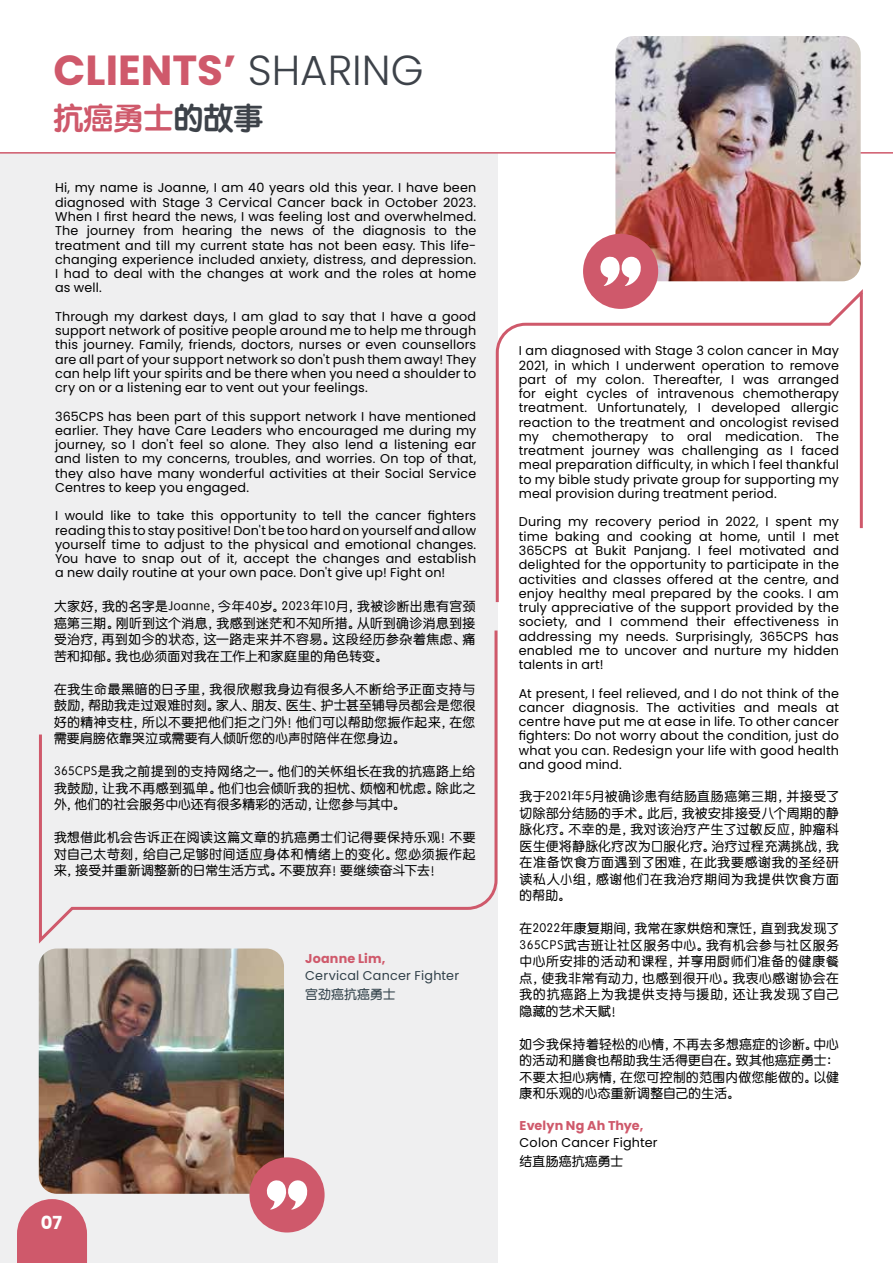
<style>
.page{position:relative;width:893px;height:1263px;background:#fff}
.page>*{position:absolute;margin:0;border:0;box-sizing:border-box;transform-origin:0 0}
.t1{font:700 42px "Poppins";color:#cf596b}
.t2{font:30px "ST Yuanti TC Bold";color:#cf596b}
.t3{font:700 18px "Poppins";color:#fff}
.t4{font:12.75px/14.2px "Poppins";letter-spacing:.01em;color:#000;text-align:justify}
.t5{font:12.75px/16.5px "ST Yuanti SC Regular";letter-spacing:.035em;color:#000;text-align:justify}
.t6{font:700 12.75px "Poppins";letter-spacing:.01em;color:#cf596b}
.t7{font:12.75px "Poppins";letter-spacing:.015em;color:#304049}
.t8{font:12.75px "ST Yuanti SC Regular";letter-spacing:.015em;color:#000}
.t9{font:12.75px "ST Yuanti SC Regular";letter-spacing:.015em;color:#304049}
.s1{font-weight:300;color:#3d4249}
.s2{color:#3d4249}
</style>
<div class="page">
<div style="left:0;top:153px;width:497px;height:1110px;background:#efeff0"></div>
<svg style="left:495px;top:285px;width:368px;height:320px"></svg>
<hr style="left:0;top:152px;width:893px;height:2px;background:#cf596b">
<img style="left:615px;top:36px;width:246px;height:245px">
<img style="left:39px;top:948px;width:245px;height:246px">
<div style="left:249px;top:1157px;width:76px;height:75px;background:#cf596b;border-radius:50%"></div>
<svg style="left:267px;top:1180px;width:41px;height:29px"></svg>
<div style="left:583px;top:234px;width:75px;height:75px;background:#cf596b;border-radius:50%"></div>
<svg style="left:600px;top:256px;width:41px;height:30px"></svg>
<svg style="left:39px;top:627px;width:459px;height:320px"></svg>
<svg style="left:17px;top:1199px;width:70px;height:64px;background:#d26a7a"></svg>
<h1 class="t1" style="left:54px;top:46px;width:371px">CLIENTS’ <span class="s1">SHARING</span></h1>
<h2 class="t2" style="left:54px;top:95px;width:212px">抗癌勇士<span class="s2">的故事</span></h2>
<p class="t4" style="left:55px;top:181px;width:423px">Hi, my name is Joanne, I am 40 years old this year. I have been diagnosed with Stage 3 Cervical Cancer back in October 2023.<br>When I first heard the news, I was feeling lost and overwhelmed.<br>The journey from hearing the news of the diagnosis to the treatment and till my current state has not been easy. This life&shy;changing experience included anxiety, distress, and depression.<br>I had to deal with the changes at work and the roles at home as well.</p>
<p class="t4" style="left:55px;top:309px;width:423px">Through my darkest days, I am glad to say that I have a good support network of positive people around me to help me through this journey. Family, friends, doctors, nurses or even counsellors are all part of your support network so don't push them away! They can help lift your spirits and be there when you need a shoulder to cry on or a listening ear to vent out your feelings.</p>
<p class="t4" style="left:55px;top:409px;width:423px">365CPS has been part of this support network I have mentioned earlier. They have Care Leaders who encouraged me during my journey, so I don't feel so alone. They also lend a listening ear and listen to my concerns, troubles, and worries. On top of that, they also have many wonderful activities at their Social Service Centres to keep you engaged.</p>
<p class="t4" style="left:55px;top:509px;width:423px">I would like to take this opportunity to tell the cancer fighters reading this to stay positive! Don't be too hard on yourself and allow yourself time to adjust to the physical and emotional changes.<br>You have to snap out of it, accept the changes and establish a new daily routine at your own pace. Don't give up! Fight on!</p>
<p class="t5" style="left:54px;top:597px;width:423px">大家好，我的名字是Joanne，今年40岁。2023年10月，我被诊断出患有宫颈癌第三期。刚听到这个消息，我感到迷茫和不知所措。从听到确诊消息到接受治疗，再到如今的状态，这一路走来并不容易。这段经历参杂着焦虑、痛苦和抑郁。我也必须面对我在工作上和家庭里的角色转变。</p>
<p class="t5" style="left:54px;top:680px;width:423px">在我生命最黑暗的日子里，我很欣慰我身边有很多人不断给予正面支持与鼓励，帮助我走过艰难时刻。家人、朋友、医生、护士甚至辅导员都会是您很好的精神支柱，所以不要把他们拒之门外！他们可以帮助您振作起来，在您需要肩膀依靠哭泣或需要有人倾听您的心声时陪伴在您身边。</p>
<p class="t5" style="left:54px;top:762px;width:423px">365CPS是我之前提到的支持网络之一。他们的关怀组长在我的抗癌路上给我鼓励，让我不再感到孤单。他们也会倾听我的担忧、烦恼和忧虑。除此之外，他们的社会服务中心还有很多精彩的活动，让您参与其中。</p>
<p class="t5" style="left:54px;top:828px;width:423px">我想借此机会告诉正在阅读这篇文章的抗癌勇士们记得要保持乐观！不要对自己太苛刻，给自己足够时间适应身体和情绪上的变化。您必须振作起来，接受并重新调整新的日常生活方式。不要放弃！要继续奋斗下去！</p>
<h3 class="t3" style="left:41px;top:1212px;width:23px">07</h3>
<p class="t6" style="left:305px;top:951px;width:82px">Joanne Lim,</p>
<p class="t7" style="left:305px;top:968px;width:155px">Cervical Cancer Fighter</p>
<p class="t9" style="left:305px;top:984px;width:92px">宫劲癌抗癌勇士</p>
<p class="t4" style="left:519px;top:344px;width:322px">I am diagnosed with Stage 3 colon cancer in May 2021, in which I underwent operation to remove part of my colon. Thereafter, I was arranged for eight cycles of intravenous chemotherapy treatment. Unfortunately, I developed allergic reaction to the treatment and oncologist revised my chemotherapy to oral medication. The treatment journey was challenging as I faced meal preparation difficulty, in which I feel thankful to my bible study private group for supporting my meal provision during treatment period.</p>
<p class="t4" style="left:519px;top:515px;width:322px">During my recovery period in 2022, I spent my time baking and cooking at home, until I met 365CPS at Bukit Panjang. I feel motivated and delighted for the opportunity to participate in the activities and classes offered at the centre, and enjoy healthy meal prepared by the cooks. I am truly appreciative of the support provided by the society, and I commend their effectiveness in addressing my needs. Surprisingly, 365CPS has enabled me to uncover and nurture my hidden talents in art!</p>
<p class="t4" style="left:519px;top:686px;width:322px">At present, I feel relieved, and I do not think of the cancer diagnosis. The activities and meals at centre have put me at ease in life. To other cancer fighters: Do not worry about the condition, just do what you can. Redesign your life with good health and good mind.</p>
<p class="t5" style="left:520px;top:787px;width:321px">我于2021年5月被确诊患有结肠直肠癌第三期，并接受了切除部分结肠的手术。此后，我被安排接受八个周期的静脉化疗。不幸的是，我对该治疗产生了过敏反应，肿瘤科医生便将静脉化疗改为口服化疗。治疗过程充满挑战，我在准备饮食方面遇到了困难，在此我要感谢我的圣经研读私人小组，感谢他们在我治疗期间为我提供饮食方面的帮助。</p>
<p class="t5" style="left:520px;top:919px;width:321px">在2022年康复期间，我常在家烘焙和烹饪，直到我发现了365CPS武吉班让社区服务中心。我有机会参与社区服务中心所安排的活动和课程，并享用厨师们准备的健康餐点，使我非常有动力，也感到很开心。我衷心感谢协会在我的抗癌路上为我提供支持与援助，还让我发现了自己隐藏的艺术天赋！</p>
<p class="t5" style="left:520px;top:1035px;width:321px">如今我保持着轻松的心情，不再去多想癌症的诊断。中心的活动和膳食也帮助我生活得更自在。致其他癌症勇士：不要太担心病情，在您可控制的范围内做您能做的。以健康和乐观的心态重新调整自己的生活。</p>
<p class="t6" style="left:520px;top:1118px;width:125px">Evelyn Ng Ah Thye,</p>
<p class="t4" style="left:520px;top:1135px;width:140px">Colon Cancer Fighter</p>
<p class="t8" style="left:520px;top:1151px;width:105px">结直肠癌抗癌勇士</p>
</div>
